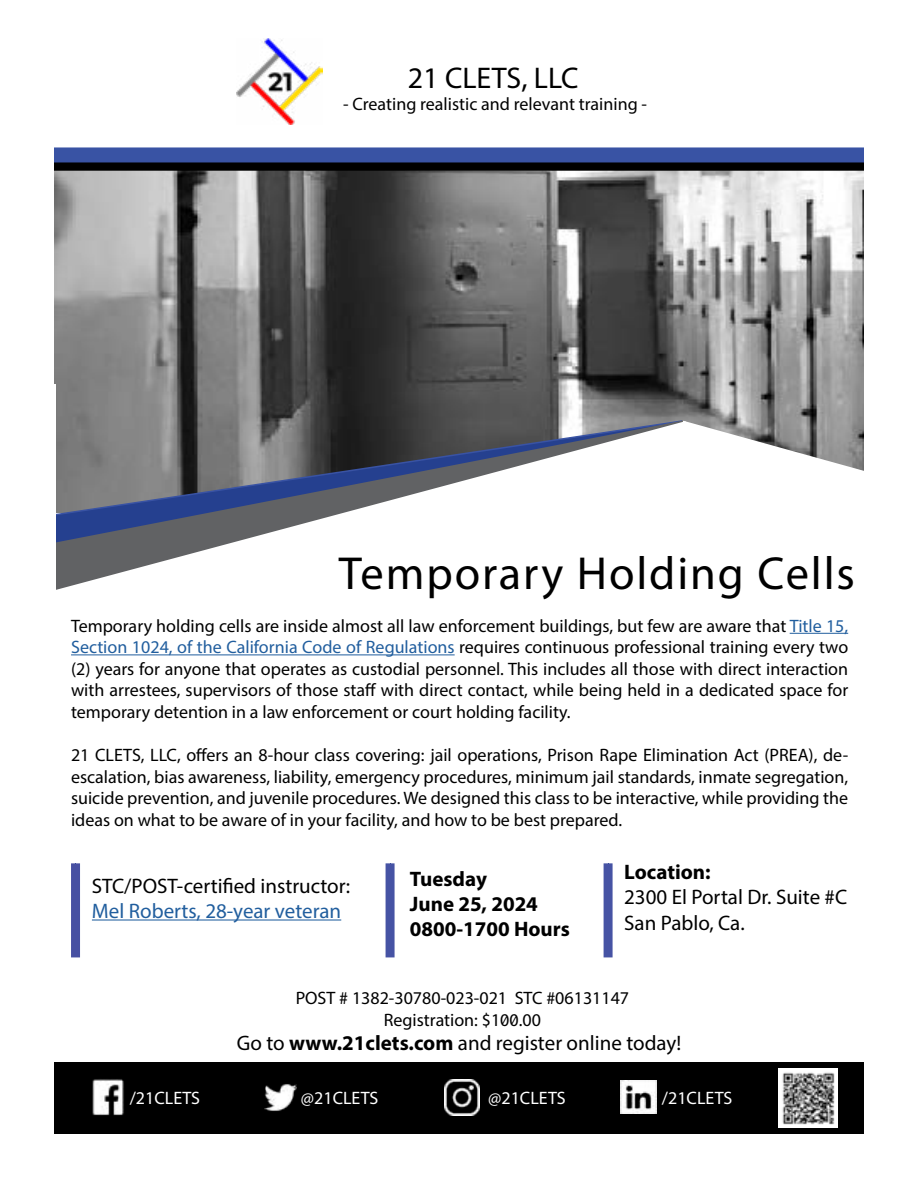
<style>
.page{position:relative;width:918px;height:1188px;background:#fff}
.page>*{position:absolute;margin:0;border:0;box-sizing:border-box;transform-origin:0 0}
.t1{font:46.5px "Myriad Pro";letter-spacing:.04em;color:#000}
.t2{font:30px "Myriad Pro";color:#000}
.t3{font:21px/25.2px "Myriad Pro";color:#000}
.t4{font:700 21px/25.2px "Myriad Pro";color:#000}
.t5{font:21px "Myriad Pro";color:#215e9e}
.t6{font:18px/21.6px "Myriad Pro";color:#000;text-align:justify}
.t7{font:18px "Myriad Pro";color:#fff}
.s1{color:#215e9e}
.s2{font-weight:700}
</style>
<div class="page">
<img style="left:54px;top:171px;width:810px;height:250px">
<div style="left:54px;top:162px;width:810px;height:9px;background:#000"></div>
<div style="left:54px;top:147px;width:810px;height:15px;background:#3953a4"></div>
<svg style="left:56px;top:421px;width:552px;height:235px"></svg>
<svg style="left:608px;top:421px;width:256px;height:213px"></svg>
<div style="left:0;top:384px;width:55px;height:335px;background:#fff"></div>
<hr style="left:790px;top:633px;width:58px;height:1px;background:#215e9e">
<hr style="left:71px;top:654px;width:384px;height:1px;background:#215e9e">
<div style="left:54px;top:1062px;width:810px;height:72px;background:#000"></div>
<img style="left:778px;top:1068px;width:60px;height:60px">
<img style="left:264px;top:1084px;width:33px;height:27px">
<img style="left:92px;top:1079px;width:32px;height:37px">
<img style="left:444px;top:1080px;width:36px;height:35px">
<hr style="left:92px;top:919px;width:249px;height:2px;background:#215e9e">
<img style="left:621px;top:1080px;width:36px;height:34px">
<div style="left:386px;top:863px;width:9px;height:94px;background:#4653a4"></div>
<div style="left:71px;top:863px;width:9px;height:94px;background:#4750a2"></div>
<img style="left:237px;top:39px;width:86px;height:86px">
<div style="left:604px;top:863px;width:9px;height:94px;background:#4653a4"></div>
<h2 class="t2" style="left:408px;top:60px;width:172px">21 CLETS, LLC</h2>
<p class="t6" style="left:343px;top:93px;width:305px">- Creating realistic and relevant training -</p>
<h1 class="t1" style="left:339px;top:545px;width:518px">Temporary Holding Cells</h1>
<p class="t6" style="left:71px;top:614px;width:779px">Temporary holding cells are inside almost all law enforcement buildings, but few are aware that <span class="s1">Title 15, Section 1024, of the California Code of Regulations</span> requires continuous professional training every two (2) years for anyone that operates as custodial personnel. This includes all those with direct interaction with arrestees, supervisors of those staff with direct contact, while being held in a dedicated space for temporary detention in a law enforcement or court holding facility.</p>
<p class="t6" style="left:71px;top:744px;width:779px">21 CLETS, LLC, offers an 8-hour class covering: jail operations, Prison Rape Elimination Act (PREA), de&shy;escalation, bias awareness, liability, emergency procedures, minimum jail standards, inmate segregation, suicide prevention, and juvenile procedures. We designed this class to be interactive, while providing the ideas on what to be aware of in your facility, and how to be best prepared.</p>
<p class="t3" style="left:92px;top:873px;width:260px">STC/POST-certified instructor:</p>
<p class="t5" style="left:92px;top:898px;width:251px">Mel Roberts, 28-year veteran</p>
<p class="t4" style="left:410px;top:866px;width:162px">Tuesday<br>June 25, 2024<br>0800-1700 Hours</p>
<p class="t4" style="left:624px;top:859px;width:88px">Location:</p>
<p class="t3" style="left:624px;top:884px;width:225px">2300 El Portal Dr. Suite #C<br>San Pablo, Ca.</p>
<p class="t6" style="left:296px;top:987px;width:335px;text-align:center">POST # 1382-30780-023-021 STC #06131147<br>Registration: $100.00</p>
<p class="t3" style="left:237px;top:1030px;width:446px">Go to <span class="s2">www.21clets.com</span> and register online today!</p>
<p class="t7" style="left:130px;top:1087px;width:72px">/21CLETS</p>
<p class="t7" style="left:301px;top:1087px;width:79px">@21CLETS</p>
<p class="t7" style="left:488px;top:1087px;width:79px">@21CLETS</p>
<p class="t7" style="left:662px;top:1087px;width:72px">/21CLETS</p>
</div>
